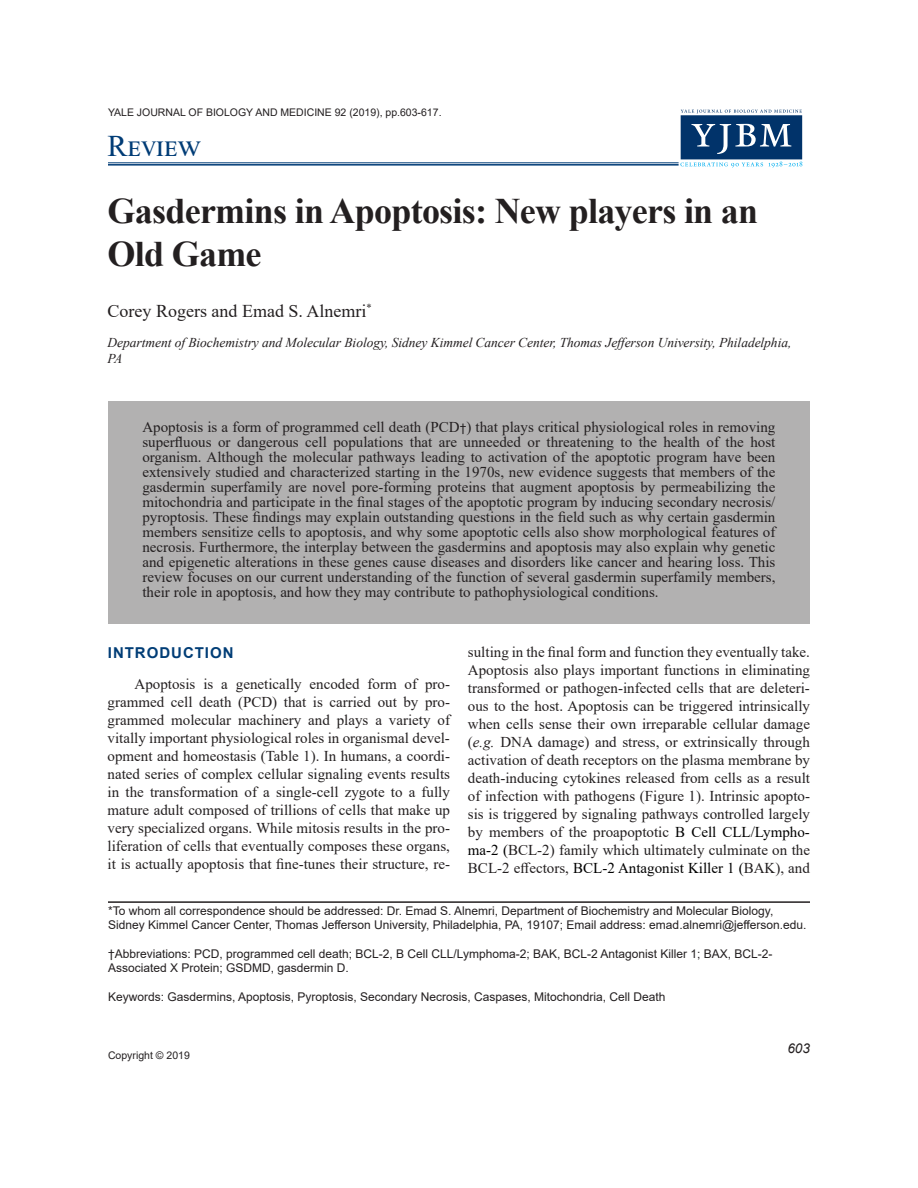
<style>
.page{position:relative;width:918px;height:1188px;background:#fff}
.page>*{position:absolute;margin:0;border:0;box-sizing:border-box;transform-origin:0 0}
.t1{font:700 36px/43.2px "Times New Roman";letter-spacing:-.02em;color:#231f20}
.t2{font:30px "Times New Roman";color:#013c76}
.t3{font:18px "Times New Roman";color:#231f20}
.t4{font:15px/18px "Times New Roman";color:#231f20;text-align:justify}
.t5{font:700 15px "Arial";letter-spacing:.065em;color:#003d76}
.t6{font:italic 13.5px/16.2px "Times New Roman";letter-spacing:-.005em;color:#231f20}
.t7{font:italic 13.5px "Arial";color:#231f20}
.t8{font:12px/14.4px "Arial";color:#231f20}
.t9{font:10.5px "Arial";color:#231f20}
.s1{font-family:"Arial";font-size:12px}
.s2{font-style:italic}
.s3{color:#000}
</style>
<div class="page">
<svg style="left:680px;top:110px;width:122px;height:58px"></svg>
<hr style="left:108px;top:163px;width:571px;height:1px;background:#013c76">
<hr style="left:108px;top:164px;width:571px;height:2px;background:#013c76">
<div style="left:108px;top:402px;width:702px;height:222px;background:#b2b1b1"></div>
<hr style="left:108px;top:901px;width:702px;height:2px;background:#231f20">
<p class="t9" style="left:108px;top:105px;width:335px">YALE JOURNAL OF BIOLOGY AND MEDICINE 92 (2019), pp.603-617.</p>
<h2 class="t2" style="left:108px;top:124px;width:95px">Review</h2>
<h1 class="t1" style="left:108px;top:188px;width:652px">Gasdermins in Apoptosis: New players in an<br>Old Game</h1>
<p class="t3" style="left:108px;top:298px;width:266px">Corey Rogers and Emad S. Alnemri<sup>*</sup></p>
<p class="t6" style="left:108px;top:334px;width:685px">Department of Biochemistry and Molecular Biology, Sidney Kimmel Cancer Center, Thomas Jefferson University, Philadelphia,<br>PA</p>
<p class="t4" style="left:142px;top:419px;width:635px;line-height:15px">Apoptosis is a form of programmed cell death (PCD<span class="s1">†</span>) that plays critical physiological roles in removing superfluous or dangerous cell populations that are unneeded or threatening to the health of the host organism. Although the molecular pathways leading to activation of the apoptotic program have been extensively studied and characterized starting in the 1970s, new evidence suggests that members of the gasdermin superfamily are novel pore-forming proteins that augment apoptosis by permeabilizing the mitochondria and participate in the final stages of the apoptotic program by inducing secondary necrosis/ pyroptosis. These findings may explain outstanding questions in the field such as why certain gasdermin members sensitize cells to apoptosis, and why some apoptotic cells also show morphological features of necrosis. Furthermore, the interplay between the gasdermins and apoptosis may also explain why genetic and epigenetic alterations in these genes cause diseases and disorders like cancer and hearing loss. This review focuses on our current understanding of the function of several gasdermin superfamily members, their role in apoptosis, and how they may contribute to pathophysiological conditions.</p>
<p class="t5" style="left:108px;top:642px;width:127px">INTRODUCTION</p>
<p class="t4" style="left:108px;top:675px;width:344px;text-indent:27px">Apoptosis is a genetically encoded form of pro&shy;grammed cell death (PCD) that is carried out by pro&shy;grammed molecular machinery and plays a variety of vitally important physiological roles in organismal devel&shy;opment and homeostasis (Table 1). In humans, a coordi&shy;nated series of complex cellular signaling events results in the transformation of a single-cell zygote to a fully mature adult composed of trillions of cells that make up very specialized organs. While mitosis results in the pro&shy;liferation of cells that eventually composes these organs, it is actually apoptosis that fine-tunes their structure, re-</p>
<p class="t4" style="left:468px;top:643px;width:344px">sulting in the final form and function they eventually take.<br>Apoptosis also plays important functions in eliminating transformed or pathogen-infected cells that are deleteri&shy;ous to the host. Apoptosis can be triggered intrinsically when cells sense their own irreparable cellular damage (<span class="s2">e.g.</span> DNA damage) and stress, or extrinsically through activation of death receptors on the plasma membrane by death-inducing cytokines released from cells as a result of infection with pathogens (Figure 1). Intrinsic apopto&shy;sis is triggered by signaling pathways controlled largely by members of the proapoptotic <span class="s3">B Cell CLL/Lympho&shy;ma-2 (</span>BCL-2) family which ultimately culminate on the BCL-2 effectors, <span class="s3">BCL-2 Antagonist Killer 1 (</span>BAK), and</p>
<p class="t8" style="left:108px;top:903px;width:700px">*To whom all correspondence should be addressed: Dr. Emad S. Alnemri, Department of Biochemistry and Molecular Biology,<br>Sidney Kimmel Cancer Center, Thomas Jefferson University, Philadelphia, PA, 19107; Email address: emad.alnemri@jefferson.edu.</p>
<p class="t8" style="left:108px;top:947px;width:666px">†Abbreviations: PCD, programmed cell death; BCL-2, B Cell CLL/Lymphoma-2; BAK, BCL-2 Antagonist Killer 1; BAX, BCL-2-<br>Associated X Protein; GSDMD, gasdermin D.</p>
<p class="t8" style="left:108px;top:990px;width:559px">Keywords: Gasdermins, Apoptosis, Pyroptosis, Secondary Necrosis, Caspases, Mitochondria, Cell Death</p>
<p class="t9" style="left:108px;top:1048px;width:83px">Copyright © 2019</p>
<p class="t7" style="left:787px;top:1040px;width:24px">603</p>
</div>
